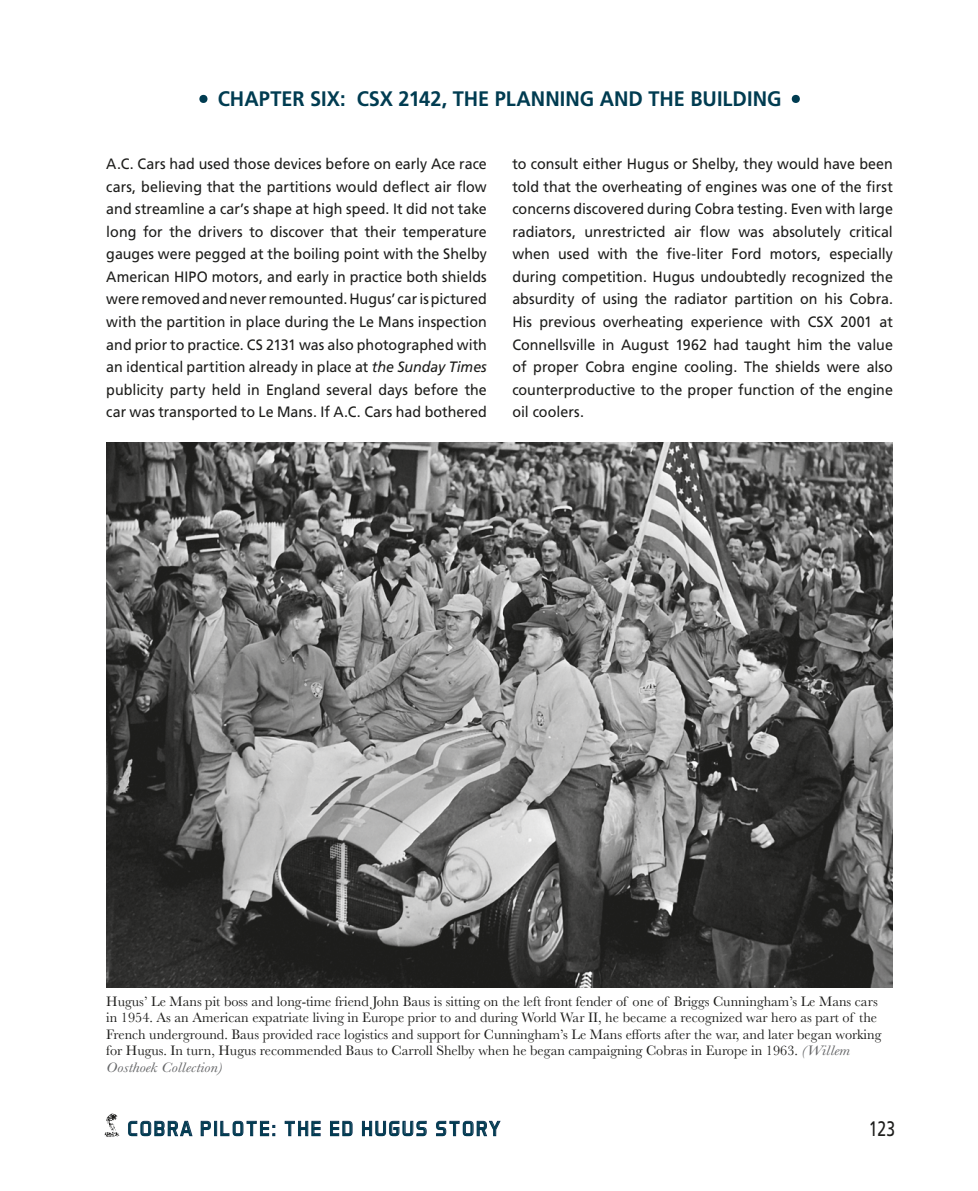
<style>
.page{position:relative;width:978px;height:1191px;background:#fff}
.page>*{position:absolute;margin:0;border:0;box-sizing:border-box;transform-origin:0 0}
.t1{font:700 52.5px "Frutiger";color:#003c51}
.t2{font:700 21px "Frutiger";color:#003c51;scale:.95 1}
.t3{font:21px "Aero Matics Display";letter-spacing:.1em;color:#003c51}
.t4{font:21px "Frutiger";color:#1d1d1b;scale:.75 1}
.t5{font:15px/22.5px "Frutiger";letter-spacing:.005em;color:#1d1d1b;text-align:justify;scale:.95 1}
.t6{font:14.25px/16.5px "Baskerville";color:#1d1d1b}
.s1{font-style:italic}
.s2{font-style:italic;color:#646567}
</style>
<div class="page">
<svg style="left:128px;top:1120px;width:65px;height:16px"></svg>
<svg style="left:201px;top:1120px;width:10px;height:16px"></svg>
<div style="left:214px;top:1121px;width:3px;height:15px;border:1px solid #153556"></div>
<svg style="left:220px;top:1120px;width:55px;height:16px"></svg>
<svg style="left:285px;top:1120px;width:36px;height:16px"></svg>
<svg style="left:330px;top:1120px;width:23px;height:16px"></svg>
<svg style="left:362px;top:1120px;width:65px;height:16px"></svg>
<svg style="left:436px;top:1120px;width:65px;height:16px"></svg>
<img style="left:104px;top:1113px;width:16px;height:24px">
<img style="left:106px;top:443px;width:787px;height:544px">
<h1 class="t1" style="left:196px;top:65px;width:16px">·</h1>
<h2 class="t2" style="left:218px;top:87px;width:595px">CHAPTER SIX: CSX 2142, THE PLANNING AND THE BUILDING</h2>
<h1 class="t1" style="left:788px;top:65px;width:16px">·</h1>
<p class="t5" style="left:106px;top:152px;width:402px">A.C. Cars had used those devices before on early Ace race cars, believing that the partitions would deflect air flow and streamline a car’s shape at high speed. It did not take long for the drivers to discover that their temperature gauges were pegged at the boiling point with the Shelby American HIPO motors, and early in practice both shields were removed and never remounted. Hugus’ car is pictured with the partition in place during the Le Mans inspection and prior to practice. CS 2131 was also photographed with an identical partition already in place at <span class="s1">the Sunday Times </span>publicity party held in England several days before the car was transported to Le Mans. If A.C. Cars had bothered</p>
<p class="t5" style="left:512px;top:152px;width:402px">to consult either Hugus or Shelby, they would have been told that the overheating of engines was one of the first concerns discovered during Cobra testing. Even with large radiators, unrestricted air flow was absolutely critical when used with the five-liter Ford motors, especially during competition. Hugus undoubtedly recognized the absurdity of using the radiator partition on his Cobra.<br>His previous overheating experience with CSX 2001 at Connellsville in August 1962 had taught him the value of proper Cobra engine cooling. The shields were also counterproductive to the proper function of the engine oil coolers.</p>
<p class="t6" style="left:106px;top:993px;width:777px">Hugus’ Le Mans pit boss and long-time friend John Baus is sitting on the left front fender of one of Briggs Cunningham’s Le Mans cars in 1954. As an American expatriate living in Europe prior to and during World War II, he became a recognized war hero as part of the French underground. Baus provided race logistics and support for Cunningham’s Le Mans efforts after the war, and later began working for Hugus. In turn, Hugus recommended Baus to Carroll Shelby when he began campaigning Cobras in Europe in 1963. <span class="s2">(Willem Oosthoek Collection)</span></p>
<h2 class="t3" style="left:128px;top:1116px;width:374px">COBRA PILOTE: THE ED HUGUS STORY</h2>
<h2 class="t4" style="left:869px;top:1116px;width:37px">123</h2>
</div>
